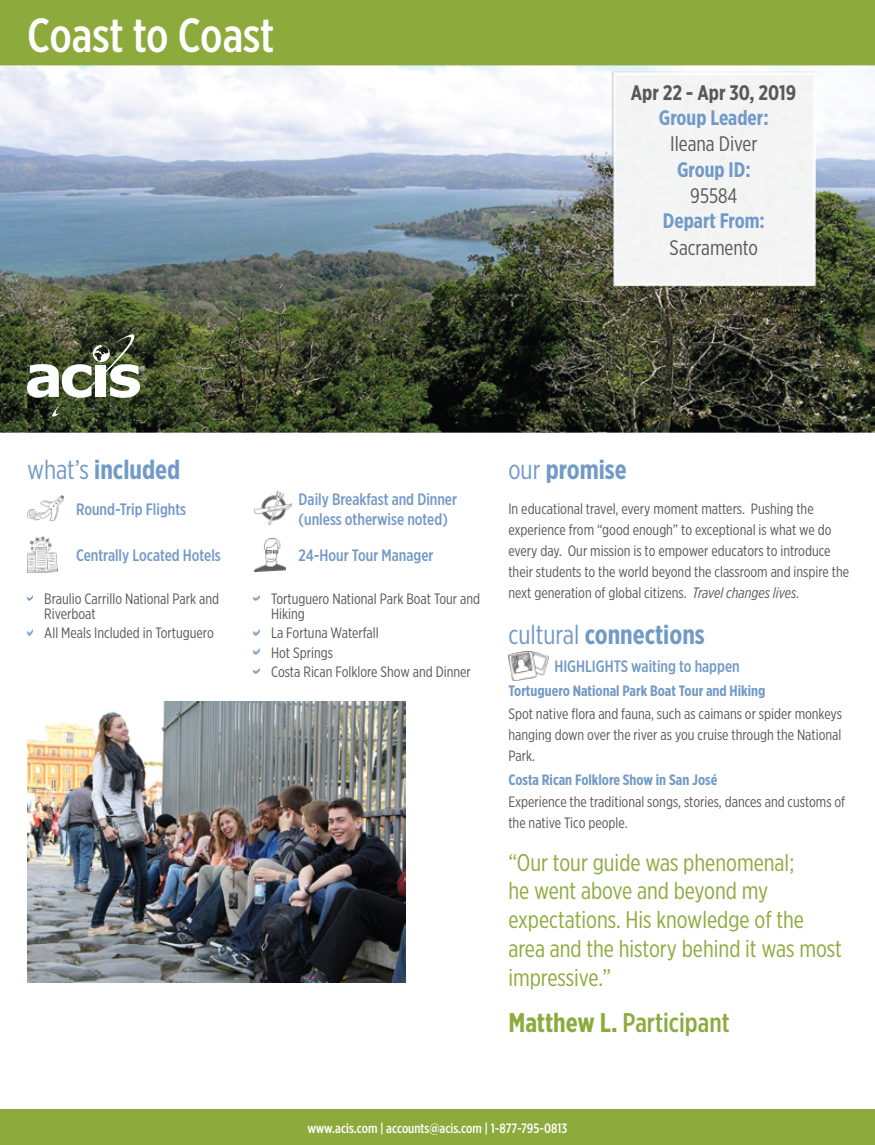
<style>
.page{position:relative;width:875px;height:1145px;background:#fff}
.page>*{position:absolute;margin:0;border:0;box-sizing:border-box;transform-origin:0 0}
.t1{font:500 48px "Gotham X Narrow";letter-spacing:-.005em;color:#fff}
.t2{font:700 27px "Gotham X Narrow";color:#729ac7}
.t3{font:500 27px "Gotham X Narrow";color:#8daa3d}
.t4{font:24px/28.8px "Gotham X Narrow";color:#8daa3d}
.t5{font:700 21px "Gotham X Narrow";color:#729ac7}
.t6{font:21px "Gotham X Narrow";color:#59595c}
.t7{font:700 21px "Gotham X Narrow";color:#59595c}
.t8{font:500 16.5px/19.8px "Gotham X Narrow";color:#729ac7}
.t9{font:15px/21px "Gotham X Narrow";color:#59595c}
.t10{font:700 15px "Gotham X Narrow";color:#729ac7}
.t11{font:500 13.5px "Gotham X Narrow";color:#fff}
.s1{font-weight:400}
.s2{font-style:italic}
.s3{font-weight:700}
</style>
<div class="page">
<div style="left:0;top:0;width:875px;height:65px;background:#8daa3d"></div>
<img style="left:0;top:65px;width:875px;height:368px">
<img style="left:27px;top:495px;width:37px;height:26px">
<img style="left:254px;top:491px;width:38px;height:34px">
<img style="left:27px;top:537px;width:30px;height:36px">
<img style="left:254px;top:538px;width:31px;height:33px">
<img style="left:27px;top:701px;width:378px;height:281px">
<svg style="left:27px;top:596px;width:5px;height:5px"></svg>
<svg style="left:27px;top:630px;width:5px;height:5px"></svg>
<svg style="left:254px;top:595px;width:5px;height:6px"></svg>
<svg style="left:254px;top:629px;width:5px;height:6px"></svg>
<svg style="left:254px;top:649px;width:5px;height:5px"></svg>
<svg style="left:254px;top:668px;width:5px;height:6px"></svg>
<img style="left:508px;top:652px;width:40px;height:28px">
<div style="left:0;top:1110px;width:875px;height:35px;background:#8daa3d"></div>
<div style="left:611px;top:71px;width:204px;height:216px;background:#f4f4f4"></div>
<svg style="left:27px;top:334px;width:118px;height:83px"></svg>
<h1 class="t1" style="left:27px;top:6px;width:249px">Coast to Coast</h1>
<h3 class="t7" style="left:631px;top:80px;width:167px">Apr 22 - Apr 30, 2019</h3>
<h3 class="t5" style="left:659px;top:105px;width:111px">Group Leader:</h3>
<h3 class="t6" style="left:670px;top:132px;width:89px">Ileana Diver</h3>
<h3 class="t5" style="left:677px;top:156px;width:75px">Group ID:</h3>
<h3 class="t6" style="left:690px;top:183px;width:49px">95584</h3>
<h3 class="t5" style="left:663px;top:208px;width:104px">Depart From:</h3>
<h3 class="t6" style="left:669px;top:235px;width:90px">Sacramento</h3>
<h2 class="t2" style="left:27px;top:453px;width:155px"><span class="s1">what’s</span> included</h2>
<p class="t8" style="left:76px;top:499px;width:112px">Round-Trip Flights</p>
<p class="t8" style="left:299px;top:489px;width:160px">Daily Breakfast and Dinner (unless otherwise noted)</p>
<p class="t8" style="left:76px;top:545px;width:146px">Centrally Located Hotels</p>
<p class="t8" style="left:299px;top:545px;width:136px">24-Hour Tour Manager</p>
<p class="t9" style="left:44px;top:591px;width:176px;line-height:15px">Braulio Carrillo National Park and<br>Riverboat</p>
<p class="t9" style="left:44px;top:622px;width:171px">All Meals Included in Tortuguero</p>
<p class="t9" style="left:271px;top:591px;width:211px;line-height:15px">Tortuguero National Park Boat Tour and<br>Hiking</p>
<p class="t9" style="left:271px;top:623px;width:201px;line-height:19.4px">La Fortuna Waterfall<br>Hot Springs<br>Costa Rican Folklore Show and Dinner</p>
<h2 class="t2" style="left:508px;top:453px;width:120px"><span class="s1">our</span> promise</h2>
<p class="t9" style="left:508px;top:498px;width:342px">In educational travel, every moment matters. Pushing the experience from “good enough” to exceptional is what we do every day. Our mission is to empower educators to introduce their students to the world beyond the classroom and inspire the next generation of global citizens. <span class="s2">Travel changes lives</span> .</p>
<h2 class="t2" style="left:508px;top:618px;width:198px"><span class="s1">cultural</span> connections</h2>
<p class="t8" style="left:554px;top:656px;width:187px">HIGHLIGHTS waiting to happen</p>
<p class="t10" style="left:508px;top:682px;width:259px">Tortuguero National Park Boat Tour and Hiking</p>
<p class="t9" style="left:508px;top:702px;width:335px;text-align:justify">Spot native flora and fauna, such as caimans or spider monkeys hanging down over the river as you cruise through the National Park.</p>
<p class="t10" style="left:508px;top:771px;width:210px">Costa Rican Folklore Show in San José</p>
<p class="t9" style="left:508px;top:791px;width:338px">Experience the traditional songs, stories, dances and customs of the native Tico people.</p>
<h3 class="t4" style="left:508px;top:847px;width:335px">“Our tour guide was phenomenal;<br>he went above and beyond my expectations. His knowledge of the area and the history behind it was most impressive.”</h3>
<h2 class="t3" style="left:508px;top:1006px;width:223px"><span class="s3">Matthew L.</span> Participant</h2>
<p class="t11" style="left:307px;top:1120px;width:261px">www.acis.com | accounts@acis.com | 1-877-795-0813</p>
</div>
